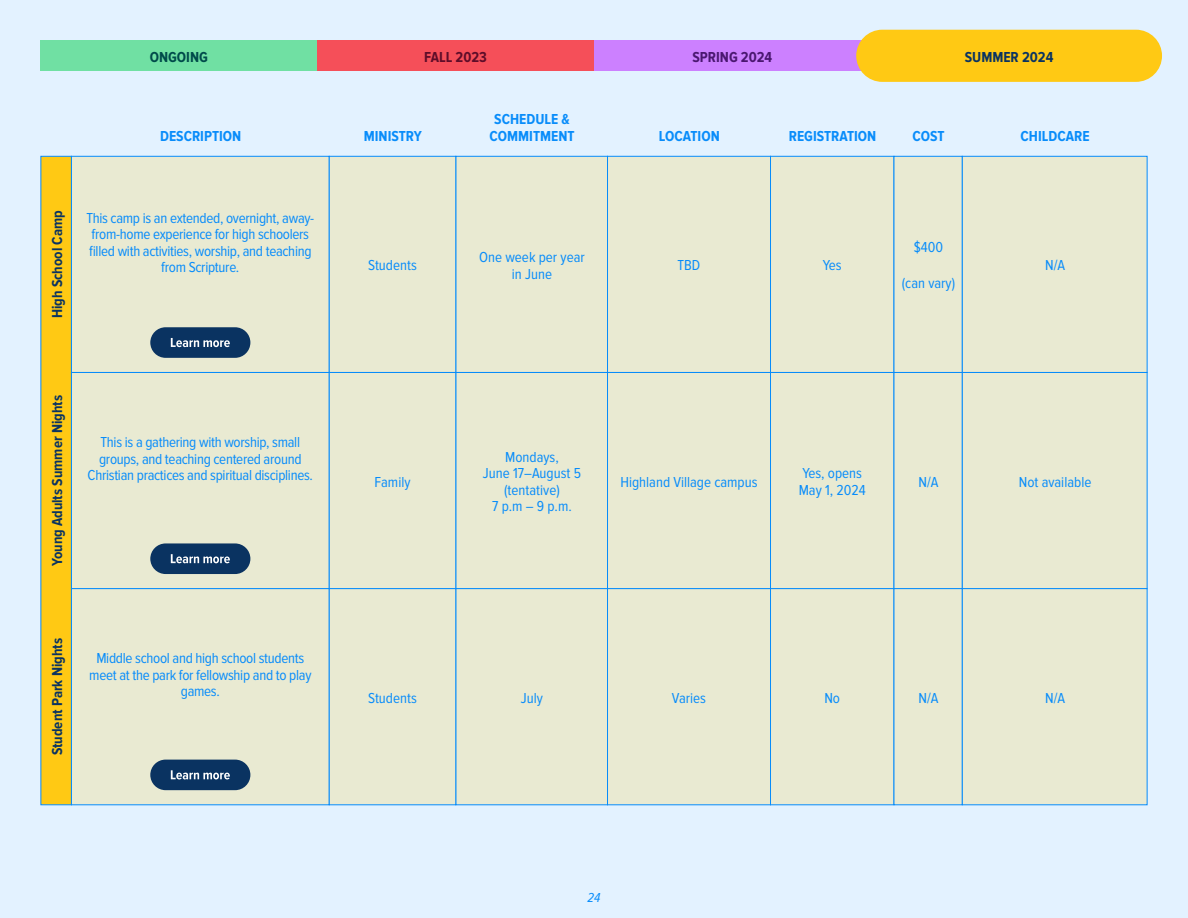
<style>
.page{position:relative;width:1188px;height:918px;background:#e3f2ff}
.page>*{position:absolute;margin:0;border:0;box-sizing:border-box;transform-origin:0 0}
.t1{font:15px/16.5px "Proxima Nova Cond";letter-spacing:-.02em;color:#088cfa;text-align:center}
.t2{font:15px/16.5px "Proxima Nova Cond";color:#088cfa;text-align:center}
.t3{font:700 15px/16.5px "Proxima Nova Cond";color:#088cfa;text-align:center}
.t4{font:700 15px "Proxima Nova Cond";color:#0a3361}
.t5{font:700 15px "Proxima Nova Cond";color:#4a1770}
.t6{font:700 15px "Proxima Nova Cond";color:#5e0d29}
.t7{font:700 15px "Proxima Nova Cond";color:#004a4a}
.t8{font:italic 13.5px "Proxima Nova Cond";color:#088cfa}
</style>
<div class="page">
<div style="left:40px;top:156px;width:32px;height:649px;background:#ffc914"></div>
<div style="left:40px;top:40px;width:277px;height:31px;background:#70e0a3"></div>
<div style="left:317px;top:40px;width:277px;height:31px;background:#f54f59"></div>
<div style="left:594px;top:40px;width:277px;height:31px;background:#cc80ff"></div>
<div style="left:71px;top:156px;width:259px;height:217px;background:#e9ead2;border:1px solid #088cfa"></div>
<div style="left:150px;top:327px;width:100px;height:31px;background:#0a3361;border-radius:15px"></div>
<svg style="left:171px;top:338px;width:59px;height:9px"></svg>
<div style="left:455px;top:156px;width:153px;height:217px;background:#e9ead2;border:1px solid #088cfa"></div>
<div style="left:607px;top:156px;width:164px;height:217px;background:#e9ead2;border:1px solid #088cfa"></div>
<div style="left:770px;top:156px;width:124px;height:217px;background:#e9ead2;border:1px solid #088cfa"></div>
<div style="left:894px;top:156px;width:69px;height:217px;background:#e9ead2"></div>
<div style="left:962px;top:156px;width:186px;height:217px;background:#e9ead2;border:1px solid #088cfa"></div>
<div style="left:329px;top:156px;width:127px;height:217px;background:#e9ead2;border:1px solid #088cfa"></div>
<div style="left:71px;top:372px;width:259px;height:217px;background:#e9ead2;border:1px solid #088cfa"></div>
<div style="left:150px;top:543px;width:100px;height:31px;background:#0a3361;border-radius:15px"></div>
<svg style="left:171px;top:554px;width:59px;height:9px"></svg>
<div style="left:455px;top:372px;width:153px;height:217px;background:#e9ead2;border:1px solid #088cfa"></div>
<div style="left:607px;top:372px;width:164px;height:217px;background:#e9ead2;border:1px solid #088cfa"></div>
<div style="left:770px;top:372px;width:124px;height:217px;background:#e9ead2;border:1px solid #088cfa"></div>
<div style="left:894px;top:372px;width:69px;height:217px;background:#e9ead2"></div>
<div style="left:962px;top:372px;width:186px;height:217px;background:#e9ead2;border:1px solid #088cfa"></div>
<div style="left:329px;top:372px;width:127px;height:217px;background:#e9ead2;border:1px solid #088cfa"></div>
<div style="left:856px;top:30px;width:306px;height:52px;background:#ffc914;border-radius:26px"></div>
<div style="left:71px;top:588px;width:259px;height:217px;background:#e9ead2;border:1px solid #088cfa"></div>
<div style="left:150px;top:760px;width:100px;height:30px;background:#0a3361;border-radius:15px"></div>
<svg style="left:171px;top:770px;width:59px;height:9px"></svg>
<div style="left:455px;top:588px;width:153px;height:217px;background:#e9ead2"></div>
<div style="left:607px;top:588px;width:164px;height:217px;background:#e9ead2;border:1px solid #088cfa"></div>
<div style="left:770px;top:588px;width:124px;height:217px;background:#e9ead2;border:1px solid #088cfa"></div>
<div style="left:894px;top:588px;width:69px;height:217px;background:#e9ead2"></div>
<div style="left:962px;top:588px;width:186px;height:217px;background:#e9ead2;border:1px solid #088cfa"></div>
<div style="left:329px;top:588px;width:127px;height:217px;background:#e9ead2;border:1px solid #088cfa"></div>
<p class="t7" style="left:150px;top:48px;width:60px">ONGOING</p>
<p class="t6" style="left:424px;top:48px;width:64px">FALL 2023</p>
<p class="t5" style="left:692px;top:48px;width:81px">SPRING 2024</p>
<p class="t4" style="left:965px;top:48px;width:90px">SUMMER 2024</p>
<p class="t3" style="left:489px;top:111px;width:87px">SCHEDULE &amp;<br>COMMITMENT</p>
<p class="t3" style="left:160px;top:128px;width:83px">DESCRIPTION</p>
<p class="t3" style="left:364px;top:128px;width:60px">MINISTRY</p>
<p class="t3" style="left:659px;top:128px;width:62px">LOCATION</p>
<p class="t3" style="left:789px;top:128px;width:89px">REGISTRATION</p>
<p class="t3" style="left:912px;top:128px;width:34px">COST</p>
<p class="t3" style="left:1021px;top:128px;width:70px">CHILDCARE</p>
<p class="t4" style="left:49px;top:318px;width:109px;rotate:-90deg">High School Camp</p>
<p class="t1" style="left:86px;top:210px;width:229px">This camp is an extended, overnight, away&shy;from-home experience for high schoolers filled with activities, worship, and teaching from Scripture.</p>
<p class="t1" style="left:914px;top:239px;width:31px">$400</p>
<p class="t1" style="left:902px;top:275px;width:55px">(can vary)</p>
<p class="t2" style="left:479px;top:249px;width:107px">One week per year in June</p>
<p class="t2" style="left:368px;top:257px;width:50px">Students</p>
<p class="t1" style="left:678px;top:257px;width:24px">TBD</p>
<p class="t1" style="left:1045px;top:257px;width:21px">N/A</p>
<p class="t1" style="left:823px;top:257px;width:20px">Yes</p>
<p class="t4" style="left:49px;top:566px;width:172px;rotate:-90deg">Young Adults Summer Nights</p>
<p class="t1" style="left:88px;top:434px;width:227px">This is a gathering with worship, small groups, and teaching centered around<br>Christian practices and spiritual disciplines.</p>
<p class="t4" style="left:49px;top:755px;width:119px;rotate:-90deg">Student Park Nights</p>
<p class="t1" style="left:89px;top:650px;width:224px">Middle school and high school students meet at the park for fellowship and to play games.</p>
<p class="t2" style="left:483px;top:449px;width:100px">Mondays,<br>June 17–August 5 (tentative)<br>7 p.m – 9 p.m.</p>
<p class="t2" style="left:799px;top:465px;width:69px;text-align:left">Yes, opens<br>May 1, 2024</p>
<p class="t1" style="left:919px;top:474px;width:21px">N/A</p>
<p class="t1" style="left:374px;top:474px;width:38px">Family</p>
<p class="t2" style="left:620px;top:474px;width:139px">Highland Village campus</p>
<p class="t2" style="left:1019px;top:474px;width:74px">Not available</p>
<p class="t2" style="left:368px;top:690px;width:50px">Students</p>
<p class="t1" style="left:521px;top:690px;width:24px">July</p>
<p class="t1" style="left:672px;top:690px;width:36px">Varies</p>
<p class="t1" style="left:824px;top:690px;width:17px">No</p>
<p class="t1" style="left:919px;top:690px;width:21px">N/A</p>
<p class="t1" style="left:1045px;top:690px;width:21px">N/A</p>
<p class="t8" style="left:588px;top:890px;width:14px">24</p>
</div>
